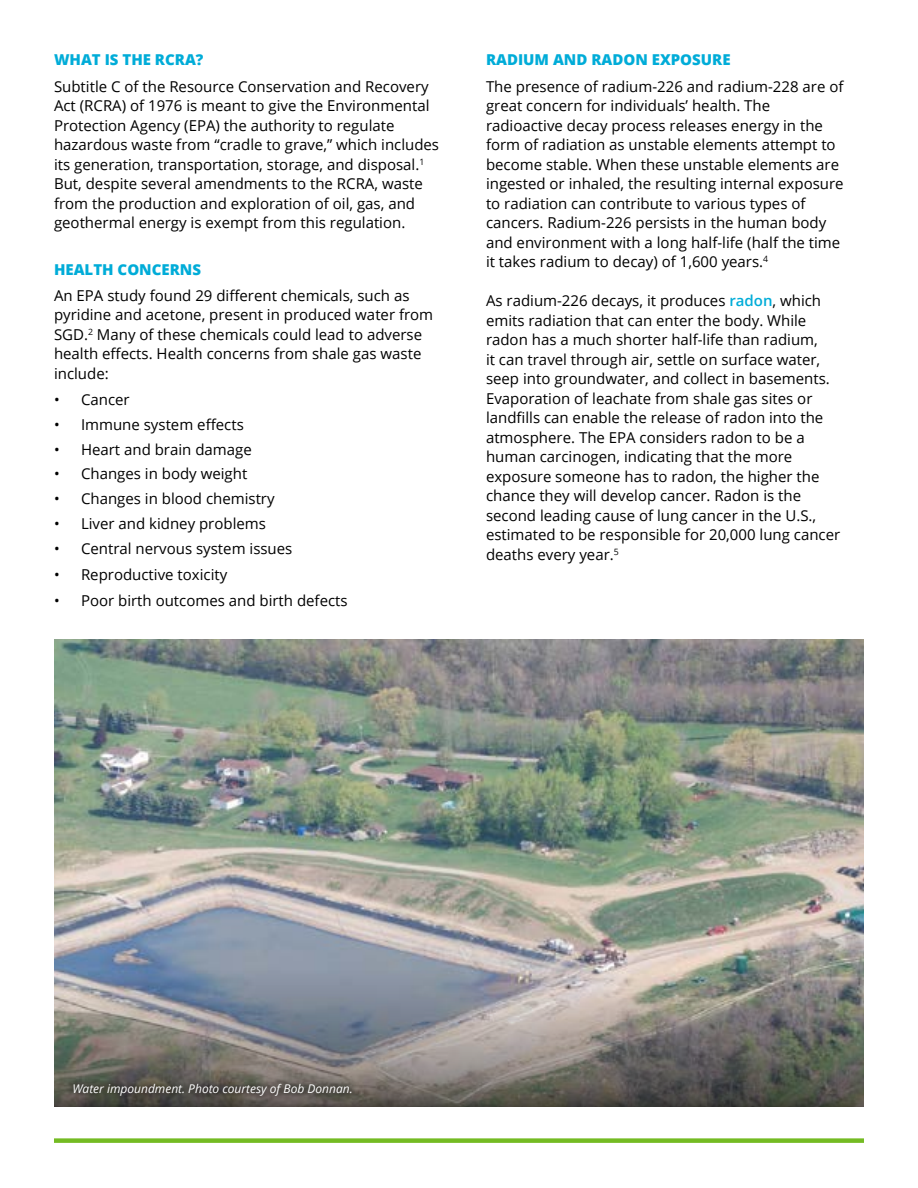
<style>
.page{position:relative;width:918px;height:1188px;background:#fff}
.page>*{position:absolute;margin:0;border:0;box-sizing:border-box;transform-origin:0 0}
.t1{font:15px/19.5px "Open Sans";color:#000}
.t2{font:800 15px "Open Sans";color:#00acd8}
.t3{font:italic 12px "Open Sans";color:#fff}
.s1{font-weight:600;color:#00acd8}
</style>
<div class="page">
<img style="left:54px;top:639px;width:810px;height:330px">
<svg style="left:54px;top:969px;width:810px;height:137px;background:#818180"></svg>
<div style="left:54px;top:1138px;width:810px;height:5px;background:#74bb23"></div>
<svg style="left:66px;top:1076px;width:294px;height:27px;background:#54514a"></svg>
<p class="t2" style="left:54px;top:49px;width:151px">WHAT IS THE RCRA?</p>
<p class="t1" style="left:54px;top:76px;width:387px">Subtitle C of the Resource Conservation and Recovery Act (RCRA) of 1976 is meant to give the Environmental Protection Agency (EPA) the authority to regulate hazardous waste from “cradle to grave,” which includes its generation, transportation, storage, and disposal.<sup>1<br></sup>But, despite several amendments to the RCRA, waste from the production and exploration of oil, gas, and geothermal energy is exempt from this regulation.</p>
<p class="t2" style="left:54px;top:258px;width:149px">HEALTH CONCERNS</p>
<p class="t1" style="left:54px;top:285px;width:381px">An EPA study found 29 different chemicals, such as pyridine and acetone, present in produced water from SGD.<sup>2</sup> Many of these chemicals could lead to adverse health effects. Health concerns from shale gas waste include:</p>
<p class="t1" style="left:54px;top:390px;width:77px">• Cancer</p>
<p class="t1" style="left:54px;top:414px;width:191px">• Immune system effects</p>
<p class="t1" style="left:54px;top:439px;width:199px">• Heart and brain damage</p>
<p class="t1" style="left:54px;top:464px;width:195px">• Changes in body weight</p>
<p class="t1" style="left:54px;top:489px;width:222px">• Changes in blood chemistry</p>
<p class="t1" style="left:54px;top:513px;width:214px">• Liver and kidney problems</p>
<p class="t1" style="left:54px;top:538px;width:240px">• Central nervous system issues</p>
<p class="t1" style="left:54px;top:564px;width:175px">• Reproductive toxicity</p>
<p class="t1" style="left:54px;top:591px;width:295px">• Poor birth outcomes and birth defects</p>
<p class="t2" style="left:486px;top:49px;width:246px">RADIUM AND RADON EXPOSURE</p>
<p class="t1" style="left:486px;top:76px;width:359px">The presence of radium-226 and radium-228 are of great concern for individuals’ health. The radioactive decay process releases energy in the form of radiation as unstable elements attempt to become stable. When these unstable elements are ingested or inhaled, the resulting internal exposure to radiation can contribute to various types of cancers. Radium-226 persists in the human body and environment with a long half-life (half the time it takes radium to decay) of 1,600 years.<sup>4</sup></p>
<p class="t1" style="left:486px;top:291px;width:356px">As radium-226 decays, it produces <span class="s1">radon</span>, which emits radiation that can enter the body. While radon has a much shorter half-life than radium,<br>it can travel through air, settle on surface water, seep into groundwater, and collect in basements.<br>Evaporation of leachate from shale gas sites or landfills can enable the release of radon into the atmosphere. The EPA considers radon to be a human carcinogen, indicating that the more exposure someone has to radon, the higher the chance they will develop cancer. Radon is the second leading cause of lung cancer in the U.S., estimated to be responsible for 20,000 lung cancer deaths every year.<sup>5</sup></p>
<p class="t3" style="left:72px;top:1081px;width:282px">Water impoundment. Photo courtesy of Bob Donnan.</p>
</div>
